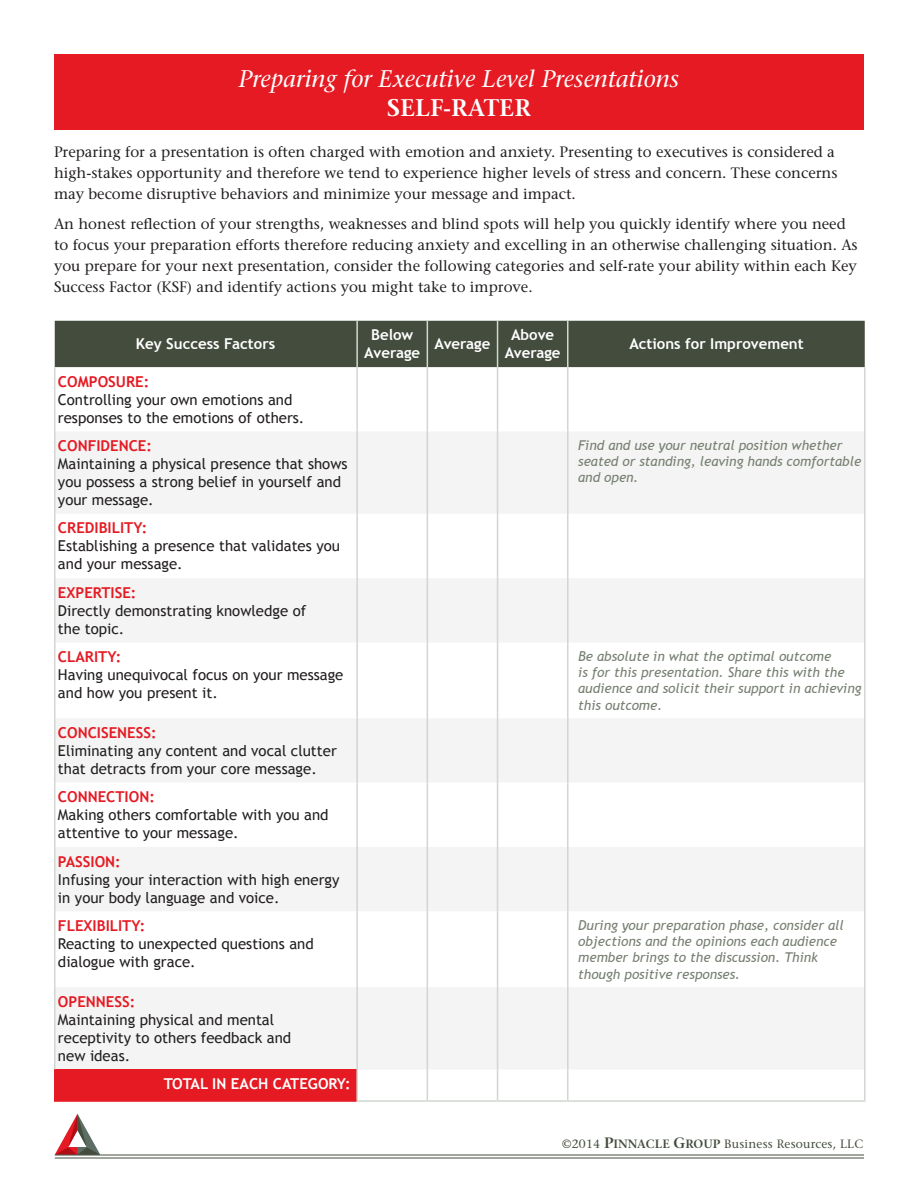
<style>
.page{position:relative;width:918px;height:1188px;background:#fff}
.page>*{position:absolute;margin:0;border:0;box-sizing:border-box;transform-origin:0 0}
.t1{font:italic 24px/28.8px "Stone Serif";color:#fff;text-align:center}
.key{font:15px/18px "Trebuchet MS";color:#231f20}
.t2{font:15px/21px "Stone Serif";color:#231f20}
.key-2{font:700 15px/18px "Trebuchet MS";color:#fff;text-align:center}
.example{font:italic 13.5px/16.2px "Trebuchet MS";color:#767f71}
.t3{font:12px "Stone Serif";letter-spacing:.02em;color:#434c3d}
.s1{font-weight:600;font-style:normal}
.s2{font-weight:700;color:#e51a23}
.s3{font-weight:600;font-size:15px}
.s4{font-weight:600}
</style>
<div class="page">
<div style="left:54px;top:54px;width:810px;height:76px;background:#e51a23"></div>
<div style="left:55px;top:321px;width:810px;height:46px;background:#434c3d"></div>
<svg style="left:56px;top:431px;width:808px;height:638px;fill:#f3f4f3"></svg>
<div style="left:55px;top:1069px;width:302px;height:32px;background:#e51a23"></div>
<hr style="left:356px;top:321px;width:2px;height:46px;background:#d1d6d0">
<hr style="left:427px;top:321px;width:1px;height:46px;background:#d1d6d0">
<hr style="left:356px;top:367px;width:2px;height:64px;background:#d1d6d0">
<hr style="left:427px;top:367px;width:1px;height:64px;background:#d1d6d0">
<hr style="left:356px;top:431px;width:2px;height:83px;background:#d1d6d0">
<hr style="left:427px;top:431px;width:1px;height:83px;background:#d1d6d0">
<hr style="left:356px;top:514px;width:2px;height:64px;background:#d1d6d0">
<hr style="left:427px;top:514px;width:1px;height:64px;background:#d1d6d0">
<hr style="left:356px;top:578px;width:2px;height:64px;background:#d1d6d0">
<hr style="left:427px;top:578px;width:1px;height:64px;background:#d1d6d0">
<hr style="left:356px;top:642px;width:2px;height:76px;background:#d1d6d0">
<hr style="left:427px;top:642px;width:1px;height:76px;background:#d1d6d0">
<hr style="left:356px;top:718px;width:2px;height:65px;background:#d1d6d0">
<hr style="left:427px;top:718px;width:1px;height:65px;background:#d1d6d0">
<hr style="left:356px;top:783px;width:2px;height:64px;background:#d1d6d0">
<hr style="left:427px;top:783px;width:1px;height:64px;background:#d1d6d0">
<hr style="left:356px;top:847px;width:2px;height:64px;background:#d1d6d0">
<hr style="left:427px;top:847px;width:1px;height:64px;background:#d1d6d0">
<hr style="left:356px;top:911px;width:2px;height:76px;background:#d1d6d0">
<hr style="left:427px;top:911px;width:1px;height:76px;background:#d1d6d0">
<hr style="left:356px;top:987px;width:2px;height:82px;background:#d1d6d0">
<hr style="left:427px;top:987px;width:1px;height:82px;background:#d1d6d0">
<hr style="left:356px;top:1069px;width:2px;height:31px;background:#d1d6d0">
<hr style="left:427px;top:1069px;width:1px;height:31px;background:#d1d6d0">
<hr style="left:497px;top:321px;width:1px;height:46px;background:#d1d6d0">
<hr style="left:567px;top:321px;width:1px;height:46px;background:#d1d6d0">
<hr style="left:497px;top:367px;width:1px;height:64px;background:#d1d6d0">
<hr style="left:567px;top:367px;width:1px;height:64px;background:#d1d6d0">
<hr style="left:497px;top:431px;width:1px;height:83px;background:#d1d6d0">
<hr style="left:567px;top:431px;width:1px;height:83px;background:#d1d6d0">
<hr style="left:497px;top:514px;width:1px;height:64px;background:#d1d6d0">
<hr style="left:567px;top:514px;width:1px;height:64px;background:#d1d6d0">
<hr style="left:497px;top:578px;width:1px;height:64px;background:#d1d6d0">
<hr style="left:567px;top:578px;width:1px;height:64px;background:#d1d6d0">
<hr style="left:497px;top:642px;width:1px;height:76px;background:#d1d6d0">
<hr style="left:567px;top:642px;width:1px;height:76px;background:#d1d6d0">
<hr style="left:497px;top:718px;width:1px;height:65px;background:#d1d6d0">
<hr style="left:567px;top:718px;width:1px;height:65px;background:#d1d6d0">
<hr style="left:497px;top:783px;width:1px;height:64px;background:#d1d6d0">
<hr style="left:567px;top:783px;width:1px;height:64px;background:#d1d6d0">
<hr style="left:497px;top:847px;width:1px;height:64px;background:#d1d6d0">
<hr style="left:567px;top:847px;width:1px;height:64px;background:#d1d6d0">
<hr style="left:497px;top:911px;width:1px;height:76px;background:#d1d6d0">
<hr style="left:567px;top:911px;width:1px;height:76px;background:#d1d6d0">
<hr style="left:497px;top:987px;width:1px;height:82px;background:#d1d6d0">
<hr style="left:567px;top:987px;width:1px;height:82px;background:#d1d6d0">
<hr style="left:497px;top:1069px;width:1px;height:31px;background:#d1d6d0">
<hr style="left:567px;top:1069px;width:1px;height:31px;background:#d1d6d0">
<hr style="left:356px;top:1100px;width:71px;height:2px;background:#d1d6d0">
<hr style="left:427px;top:1100px;width:71px;height:2px;background:#d1d6d0">
<hr style="left:498px;top:1100px;width:70px;height:2px;background:#d1d6d0">
<hr style="left:568px;top:1100px;width:298px;height:2px;background:#d1d6d0">
<hr style="left:54px;top:1100px;width:302px;height:2px;background:#e51a23">
<hr style="left:864px;top:1069px;width:2px;height:31px;background:#d1d6d0">
<hr style="left:864px;top:367px;width:2px;height:64px;background:#d1d6d0">
<hr style="left:864px;top:431px;width:2px;height:83px;background:#d1d6d0">
<hr style="left:864px;top:514px;width:2px;height:64px;background:#d1d6d0">
<hr style="left:864px;top:578px;width:2px;height:64px;background:#d1d6d0">
<hr style="left:864px;top:642px;width:2px;height:76px;background:#d1d6d0">
<hr style="left:864px;top:718px;width:2px;height:65px;background:#d1d6d0">
<hr style="left:864px;top:783px;width:2px;height:64px;background:#d1d6d0">
<hr style="left:864px;top:847px;width:2px;height:64px;background:#d1d6d0">
<hr style="left:864px;top:911px;width:2px;height:76px;background:#d1d6d0">
<hr style="left:864px;top:987px;width:2px;height:82px;background:#d1d6d0">
<hr style="left:54px;top:367px;width:2px;height:64px;background:#d1d6d0">
<hr style="left:54px;top:431px;width:2px;height:83px;background:#d1d6d0">
<hr style="left:54px;top:514px;width:2px;height:64px;background:#d1d6d0">
<hr style="left:54px;top:578px;width:2px;height:64px;background:#d1d6d0">
<hr style="left:54px;top:642px;width:2px;height:76px;background:#d1d6d0">
<hr style="left:54px;top:718px;width:2px;height:65px;background:#d1d6d0">
<hr style="left:54px;top:783px;width:2px;height:64px;background:#d1d6d0">
<hr style="left:54px;top:847px;width:2px;height:64px;background:#d1d6d0">
<hr style="left:54px;top:911px;width:2px;height:76px;background:#d1d6d0">
<hr style="left:54px;top:987px;width:2px;height:82px;background:#d1d6d0">
<hr style="left:54px;top:1069px;width:2px;height:31px;background:#e51a23">
<svg style="left:55px;top:1114px;width:45px;height:41px"></svg>
<hr style="left:55px;top:1158px;width:809px;height:1px;background:#434c3d">
<hr style="left:55px;top:1155px;width:809px;height:1px;background:#434c3d">
<p class="t1" style="left:239px;top:64px;width:442px">Preparing for Executive Level Presentations<br><span class="s1">SELF-RATER</span></p>
<p class="t2" style="left:54px;top:141px;width:785px">Preparing for a presentation is often charged with emotion and anxiety. Presenting to executives is considered a high-stakes opportunity and therefore we tend to experience higher levels of stress and concern. These concerns may become disruptive behaviors and minimize your message and impact.</p>
<p class="t2" style="left:54px;top:214px;width:805px">An honest reflection of your strengths, weaknesses and blind spots will help you quickly identify where you need to focus your preparation efforts therefore reducing anxiety and excelling in an otherwise challenging situation. As you prepare for your next presentation, consider the following categories and self-rate your ability within each Key Success Factor (KSF) and identify actions you might take to improve.</p>
<p class="key-2" style="left:136px;top:335px;width:141px">Key Success Factors</p>
<p class="key-2" style="left:364px;top:326px;width:57px">Below<br>Average</p>
<p class="key-2" style="left:435px;top:335px;width:57px">Average</p>
<p class="key-2" style="left:505px;top:326px;width:57px">Above<br>Average</p>
<p class="key-2" style="left:629px;top:335px;width:176px">Actions for Improvement</p>
<p class="key" style="left:58px;top:373px;width:248px"><span class="s2">COMPOSURE:<br></span>Controlling your own emotions and responses to the emotions of others.</p>
<p class="key" style="left:58px;top:437px;width:291px"><span class="s2">CONFIDENCE:<br></span>Maintaining a physical presence that shows you possess a strong belief in yourself and your message.</p>
<p class="example" style="left:578px;top:437px;width:285px">Find and use your neutral position whether seated or standing, leaving hands comfortable and open.</p>
<p class="key" style="left:58px;top:519px;width:284px"><span class="s2">CREDIBILITY:<br></span>Establishing a presence that validates you and your message.</p>
<p class="key" style="left:58px;top:584px;width:250px"><span class="s2">EXPERTISE:<br></span>Directly demonstrating knowledge of the topic.</p>
<p class="key" style="left:58px;top:648px;width:287px"><span class="s2">CLARITY:<br></span>Having unequivocal focus on your message and how you present it.</p>
<p class="example" style="left:578px;top:648px;width:285px">Be absolute in what the optimal outcome<br>is for this presentation. Share this with the audience and solicit their support in achieving this outcome.</p>
<p class="key" style="left:58px;top:724px;width:280px"><span class="s2">CONCISENESS:<br></span>Eliminating any content and vocal clutter that detracts from your core message.</p>
<p class="key" style="left:58px;top:788px;width:272px"><span class="s2">CONNECTION:<br></span>Making others comfortable with you and attentive to your message.</p>
<p class="key" style="left:58px;top:853px;width:283px"><span class="s2">PASSION:<br></span>Infusing your interaction with high energy in your body language and voice.</p>
<p class="key" style="left:58px;top:917px;width:257px"><span class="s2">FLEXIBILITY:<br></span>Reacting to unexpected questions and dialogue with grace.</p>
<p class="example" style="left:578px;top:917px;width:267px">During your preparation phase, consider all objections and the opinions each audience member brings to the discussion. Think though positive responses.</p>
<p class="key" style="left:58px;top:993px;width:235px"><span class="s2">OPENNESS:<br></span>Maintaining physical and mental receptivity to others feedback and new ideas.</p>
<p class="key-2" style="left:164px;top:1075px;width:188px">TOTAL IN EACH CATEGORY:</p>
<p class="t3" style="left:562px;top:1137px;width:303px">©2014 <span class="s3">P</span><span class="s4">INNACLE</span> <span class="s3">G</span><span class="s4">ROUP</span> Business Resources, LLC</p>
</div>
